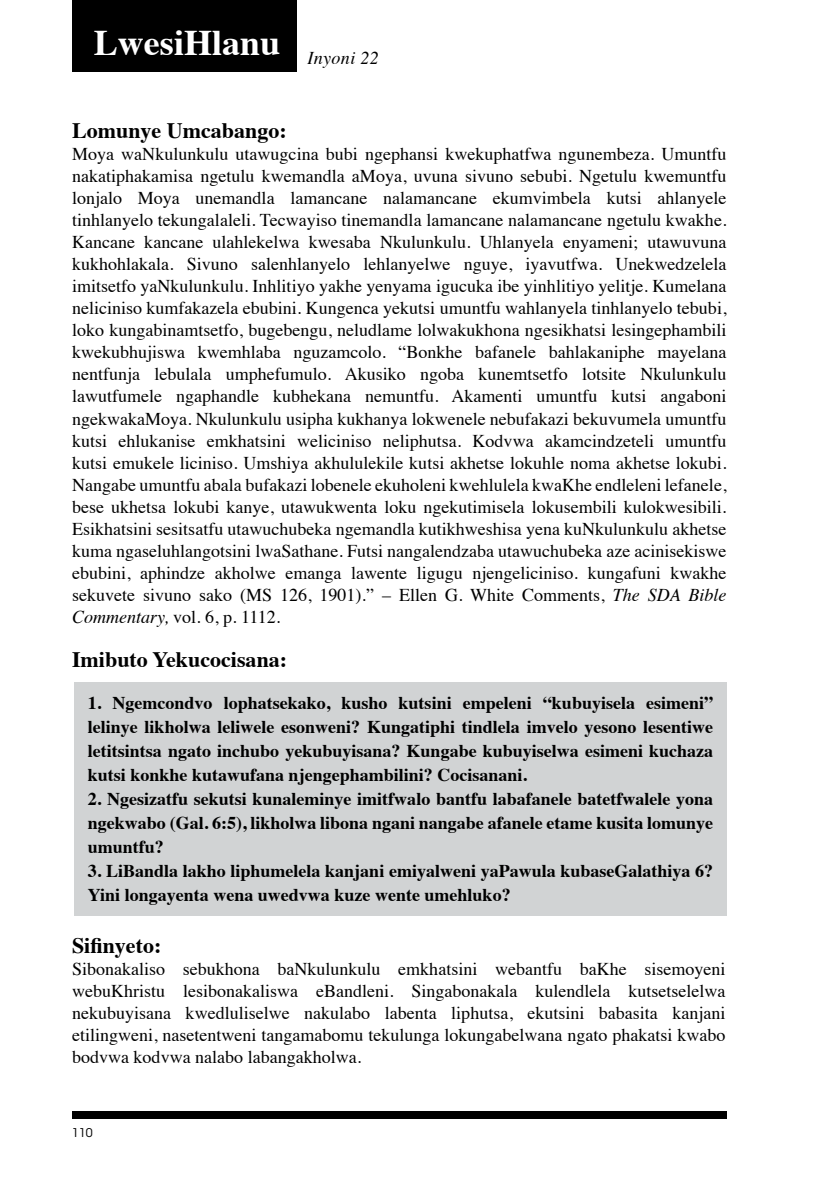
<style>
.page{position:relative;width:840px;height:1191px;background:#fff}
.page>*{position:absolute;margin:0;border:0;box-sizing:border-box;transform-origin:0 0}
.t1{font:700 36px "Times";color:#fff}
.t2{font:700 22px "Times";color:#000}
.t3{font:18px/22px "Times";color:#000;text-align:justify}
.t4{font:700 18px/24px "Times";color:#000;text-align:justify}
.t5{font:italic 18px "Times";letter-spacing:.02em;color:#000}
.t6{font:12px "ITC Avant Garde Std";color:#000}
.s1{font-style:italic}
</style>
<div class="page">
<div style="left:72px;top:1111px;width:654px;height:8px;background:#000"></div>
<div style="left:72px;top:0;width:225px;height:71px;background:#000"></div>
<div style="left:74px;top:682px;width:652px;height:234px;background:#d1d3d4"></div>
<h1 class="t1" style="left:94px;top:8px;width:188px">LwesiHlanu</h1>
<p class="t5" style="left:307px;top:42px;width:73px">Inyoni 22</p>
<p class="t2" style="left:72px;top:110px;width:216px">Lomunye Umcabango:</p>
<p class="t3" style="left:72px;top:142px;width:655px">Moya waNkulunkulu utawugcina bubi ngephansi kwekuphatfwa ngunembeza. Umuntfu nakatiphakamisa ngetulu kwemandla aMoya, uvuna sivuno sebubi. Ngetulu kwemuntfu lonjalo Moya unemandla lamancane nalamancane ekumvimbela kutsi ahlanyele tinhlanyelo tekungalaleli. Tecwayiso tinemandla lamancane nalamancane ngetulu kwakhe.<br>Kancane kancane ulahlekelwa kwesaba Nkulunkulu. Uhlanyela enyameni; utawuvuna kukhohlakala. Sivuno salenhlanyelo lehlanyelwe nguye, iyavutfwa. Unekwedzelela imitsetfo yaNkulunkulu. Inhlitiyo yakhe yenyama igucuka ibe yinhlitiyo yelitje. Kumelana neliciniso kumfakazela ebubini. Kungenca yekutsi umuntfu wahlanyela tinhlanyelo tebubi, loko kungabinamtsetfo, bugebengu, neludlame lolwakukhona ngesikhatsi lesingephambili kwekubhujiswa kwemhlaba nguzamcolo. “Bonkhe bafanele bahlakaniphe mayelana nentfunja lebulala umphefumulo. Akusiko ngoba kunemtsetfo lotsite Nkulunkulu lawutfumele ngaphandle kubhekana nemuntfu. Akamenti umuntfu kutsi angaboni ngekwakaMoya. Nkulunkulu usipha kukhanya lokwenele nebufakazi bekuvumela umuntfu kutsi ehlukanise emkhatsini weliciniso neliphutsa. Kodvwa akamcindzeteli umuntfu kutsi emukele liciniso. Umshiya akhululekile kutsi akhetse lokuhle noma akhetse lokubi.<br>Nangabe umuntfu abala bufakazi lobenele ekuholeni kwehlulela kwaKhe endleleni lefanele, bese ukhetsa lokubi kanye, utawukwenta loku ngekutimisela lokusembili kulokwesibili.<br>Esikhatsini sesitsatfu utawuchubeka ngemandla kutikhweshisa yena kuNkulunkulu akhetse kuma ngaseluhlangotsini lwaSathane. Futsi nangalendzaba utawuchubeka aze acinisekiswe ebubini, aphindze akholwe emanga lawente ligugu njengeliciniso. kungafuni kwakhe sekuvete sivuno sako (MS 126, 1901).” – Ellen G. White Comments, <span class="s1">The SDA Bible Commentary,</span> vol. 6, p. 1112.</p>
<p class="t2" style="left:72px;top:638px;width:216px">Imibuto Yekucocisana:</p>
<p class="t4" style="left:88px;top:688px;width:626px">1. Ngemcondvo lophatsekako, kusho kutsini empeleni “kubuyisela esimeni” lelinye likholwa leliwele esonweni? Kungatiphi tindlela imvelo yesono lesentiwe letitsintsa ngato inchubo yekubuyisana? Kungabe kubuyiselwa esimeni kuchaza kutsi konkhe kutawufana njengephambilini? Cocisanani.</p>
<p class="t4" style="left:88px;top:784px;width:626px">2. Ngesizatfu sekutsi kunaleminye imitfwalo bantfu labafanele batetfwalele yona ngekwabo (Gal. 6:5), likholwa libona ngani nangabe afanele etame kusita lomunye umuntfu?</p>
<p class="t4" style="left:88px;top:856px;width:626px">3. LiBandla lakho liphumelela kanjani emiyalweni yaPawula kubaseGalathiya 6?<br>Yini longayenta wena uwedvwa kuze wente umehluko?</p>
<p class="t2" style="left:72px;top:924px;width:91px">Sifinyeto:</p>
<p class="t3" style="left:72px;top:956px;width:654px">Sibonakaliso sebukhona baNkulunkulu emkhatsini webantfu baKhe sisemoyeni webuKhristu lesibonakaliswa eBandleni. Singabonakala kulendlela kutsetselelwa nekubuyisana kwedluliselwe nakulabo labenta liphutsa, ekutsini babasita kanjani etilingweni, nasetentweni tangamabomu tekulunga lokungabelwana ngato phakatsi kwabo bodvwa kodvwa nalabo labangakholwa.</p>
<p class="t6" style="left:72px;top:1125px;width:22px">110</p>
</div>
